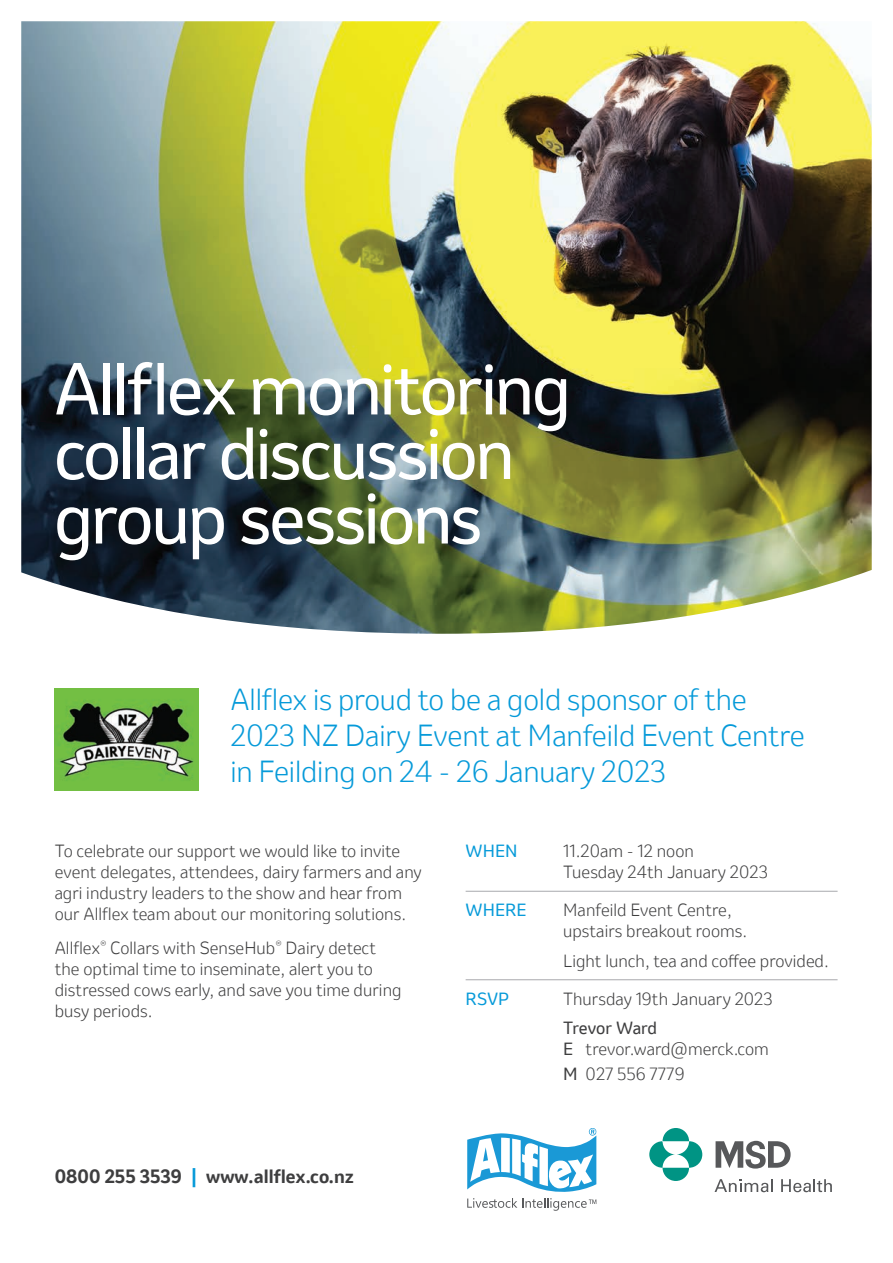
<style>
.page{position:relative;width:893px;height:1263px;background:#fff}
.page>*{position:absolute;margin:0;border:0;box-sizing:border-box;transform-origin:0 0}
.t1{font:68.1px/64.5px "Invention";letter-spacing:-.035em;color:#fff}
.t2{font:300 28.5px/36px "Invention";letter-spacing:-.005em;color:#069ad9}
.t3{font:700 18px "Invention";letter-spacing:.005em;color:#3e3e3f}
.t4{font:300 16.5px/21px "Invention";letter-spacing:.005em;color:#3e3e3f}
.t5{font:16.5px "Invention";letter-spacing:.005em;color:#069ad9}
.s1{color:#069ad9}
.s2{font-weight:400}
</style>
<div class="page">
<img style="left:21px;top:21px;width:851px;height:613px">
<svg style="left:467px;top:1128px;width:129px;height:64px"></svg>
<svg style="left:467px;top:1198px;width:129px;height:13px"></svg>
<svg style="left:649px;top:1128px;width:53px;height:53px"></svg>
<svg style="left:716px;top:1141px;width:75px;height:28px"></svg>
<svg style="left:781px;top:1179px;width:51px;height:13px"></svg>
<svg style="left:715px;top:1179px;width:58px;height:13px"></svg>
<hr style="left:466px;top:891px;width:372px;height:1px;background:#a8a9ad">
<hr style="left:466px;top:979px;width:372px;height:1px;background:#a8a9ad">
<img style="left:55px;top:689px;width:144px;height:101px">
<p class="t1" style="left:54px;top:357px;width:519px">Allflex monitoring collar discussion group sessions</p>
<p class="t2" style="left:230px;top:681px;width:576px">Allflex is proud to be a gold sponsor of the<br>2023 NZ Dairy Event at Manfeild Event Centre in Feilding on 24 - 26 January 2023</p>
<p class="t4" style="left:55px;top:840px;width:369px">To celebrate our support we would like to invite event delegates, attendees, dairy farmers and any agri industry leaders to the show and hear from our Allflex team about our monitoring solutions.</p>
<p class="t4" style="left:55px;top:937px;width:348px">Allflex<sup>®</sup> Collars with SenseHub<sup>®</sup> Dairy detect the optimal time to inseminate, alert you to distressed cows early, and save you time during busy periods.</p>
<p class="t3" style="left:55px;top:1164px;width:300px">0800 255 3539 <span class="s1">|</span> www.allflex.co.nz</p>
<p class="t5" style="left:466px;top:839px;width:53px">WHEN</p>
<p class="t4" style="left:563px;top:840px;width:206px">11.20am - 12 noon<br>Tuesday 24th January 2023</p>
<p class="t5" style="left:466px;top:898px;width:62px">WHERE</p>
<p class="t4" style="left:563px;top:899px;width:186px">Manfeild Event Centre, upstairs breakout rooms.</p>
<p class="t4" style="left:563px;top:950px;width:267px">Light lunch, tea and coffee provided.</p>
<p class="t5" style="left:466px;top:987px;width:45px">RSVP</p>
<p class="t4" style="left:563px;top:984px;width:211px;line-height:29.5px">Thursday 19th January 2023<br><span class="s2">Trevor Ward</span></p>
<p class="t4" style="left:563px;top:1036px;width:207px;line-height:25.2px"><span class="s2">E</span> trevor.ward@merck.com<br><span class="s2">M</span> 027 556 7779</p>
</div>
